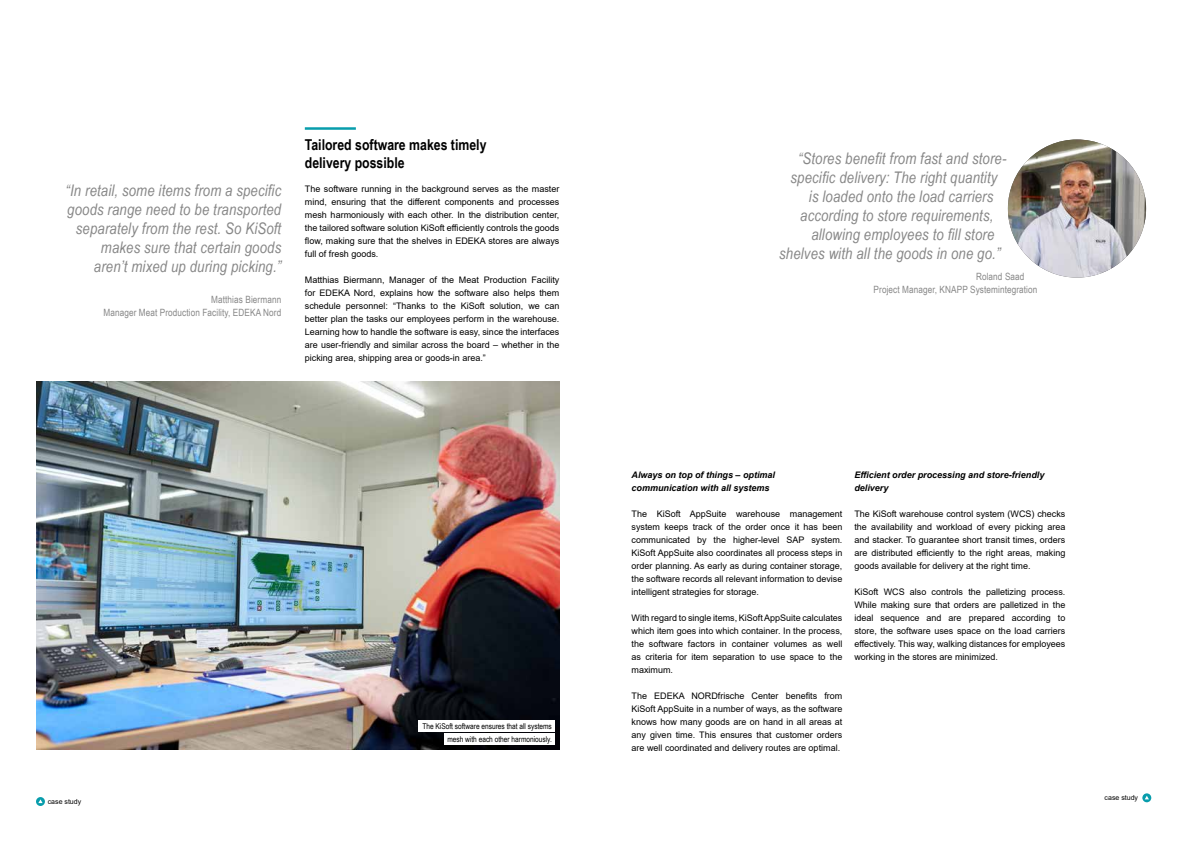
<style>
.page{position:relative;width:1191px;height:842px;background:#fff}
.page>*{position:absolute;margin:0;border:0;box-sizing:border-box;transform-origin:0 0}
.t1{font:italic 16px/19px "Arial Narrow";letter-spacing:.01em;color:#878787;text-align:right}
.t2{font:700 15px/18px "Arial Narrow";color:#000}
.t3{font:10px/13px "Arial Narrow";letter-spacing:.01em;color:#878787}
.t4{font:9px/13px "Arial";color:#000;text-align:justify}
.t5{font:italic 700 9px/13px "Arial";color:#000}
.t6{font:8px/13.1px "Arial Narrow";color:#000;text-align:right}
.t7{font:7px "Arial";color:#000}
</style>
<div class="page">
<svg style="left:36px;top:797px;width:9px;height:9px"></svg>
<svg style="left:38px;top:799px;width:5px;height:4px"></svg>
<svg style="left:1142px;top:793px;width:9px;height:9px"></svg>
<svg style="left:1144px;top:796px;width:5px;height:3px"></svg>
<img style="left:36px;top:382px;width:523px;height:368px">
<div style="left:418px;top:720px;width:137px;height:12px;background:#fff"></div>
<div style="left:444px;top:733px;width:111px;height:12px;background:#fff"></div>
<hr style="left:305px;top:127px;width:51px;height:3px;background:#089dac">
<img style="left:1008px;top:139px;width:138px;height:139px;border-radius:69px">
<h1 class="t1" style="left:66px;top:181px;width:217px">“In retail, some items from a specific goods range need to be transported separately from the rest. So KiSoft makes sure that certain goods aren’t mixed up during picking.”</h1>
<p class="t3" style="left:103px;top:293px;width:179px;text-align:right">Matthias Biermann<br>Manager Meat Production Facility, EDEKA Nord</p>
<h2 class="t2" style="left:305px;top:135px;width:183px">Tailored software makes timely delivery possible</h2>
<p class="t4" style="left:305px;top:182px;width:256px">The software running in the background serves as the master mind, ensuring that the different components and processes mesh harmoniously with each other. In the distribution center, the tailored software solution KiSoft efficiently controls the goods flow, making sure that the shelves in EDEKA stores are always full of fresh goods.</p>
<p class="t4" style="left:305px;top:273px;width:256px">Matthias Biermann, Manager of the Meat Production Facility for EDEKA Nord, explains how the software also helps them schedule personnel: “Thanks to the KiSoft solution, we can better plan the tasks our employees perform in the warehouse.<br>Learning how to handle the software is easy, since the interfaces are user-friendly and similar across the board – whether in the picking area, shipping area or goods-in area.”</p>
<p class="t7" style="left:48px;top:797px;width:35px">case study</p>
<p class="t6" style="left:422px;top:719px;width:131px">The KiSoft software ensures that all systems mesh with each other harmoniously.</p>
<h1 class="t1" style="left:798px;top:149px;width:210px">“Stores benefit from fast and store-</h1>
<h1 class="t1" style="left:790px;top:168px;width:208px">specific delivery: The right quantity</h1>
<h1 class="t1" style="left:809px;top:187px;width:186px">is loaded onto the load carriers</h1>
<h1 class="t1" style="left:800px;top:206px;width:195px">according to store requirements,</h1>
<h1 class="t1" style="left:811px;top:225px;width:184px">allowing employees to fill store</h1>
<h1 class="t1" style="left:779px;top:244px;width:223px">shelves with all the goods in one go.”</h1>
<p class="t3" style="left:873px;top:270px;width:165px;text-indent:102px">Roland Saad<br>Project Manager, KNAPP Systemintegration</p>
<p class="t5" style="left:631px;top:469px;width:145px">Always on top of things – optimal communication with all systems</p>
<p class="t4" style="left:631px;top:507px;width:212px">The KiSoft AppSuite warehouse management system keeps track of the order once it has been communicated by the higher-level SAP system.<br>KiSoft AppSuite also coordinates all process steps in order planning. As early as during container storage, the software records all relevant information to devise intelligent strategies for storage.</p>
<p class="t4" style="left:631px;top:611px;width:212px">With regard to single items, KiSoft AppSuite calculates which item goes into which container. In the process, the software factors in container volumes as well as criteria for item separation to use space to the maximum.</p>
<p class="t4" style="left:631px;top:689px;width:212px">The EDEKA NORDfrische Center benefits from KiSoft AppSuite in a number of ways, as the software knows how many goods are on hand in all areas at any given time. This ensures that customer orders are well coordinated and delivery routes are optimal.</p>
<p class="t5" style="left:854px;top:469px;width:191px">Efficient order processing and store-friendly delivery</p>
<p class="t4" style="left:854px;top:507px;width:212px">The KiSoft warehouse control system (WCS) checks the availability and workload of every picking area and stacker. To guarantee short transit times, orders are distributed efficiently to the right areas, making goods available for delivery at the right time.</p>
<p class="t4" style="left:854px;top:585px;width:212px">KiSoft WCS also controls the palletizing process.<br>While making sure that orders are palletized in the ideal sequence and are prepared according to store, the software uses space on the load carriers effectively. This way, walking distances for employees working in the stores are minimized.</p>
<p class="t7" style="left:1104px;top:793px;width:35px">case study</p>
</div>
